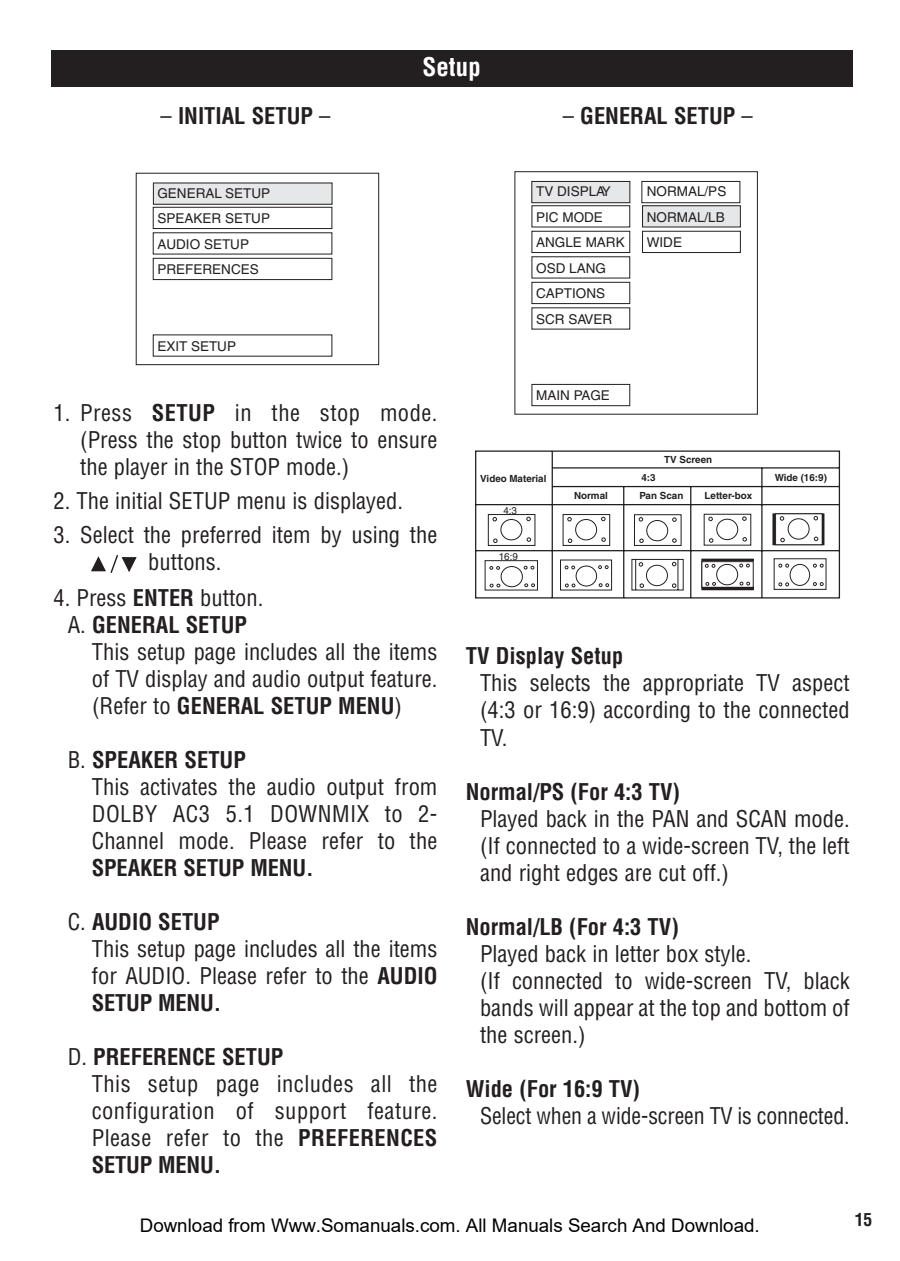
<style>
.page{position:relative;width:900px;height:1261px;background:#fff}
.page>*{position:absolute;margin:0;border:0;box-sizing:border-box;transform-origin:0 0}
.t1{font:700 condensed 25px "Helvetica";color:#fff}
.t2{font:condensed 22.5px/27px "Helvetica";color:#231f20}
.t3{font:700 condensed 22.5px "Helvetica";color:#231f20}
.t4{font:condensed 22.5px/27px "Helvetica";letter-spacing:.02em;color:#231f20}
.t5{font:18.75px "Arial";color:#000}
.t6{font:700 condensed 17.5px "Helvetica";color:#231f20}
.t7{font:13.5px/25.5px "Helvetica";color:#231f20}
.t8{font:700 9.75px "Helvetica";color:#231f20}
.t9{font:9.75px "Helvetica";color:#231f20}
.s1{font-weight:400}
.s2{font-weight:700}
</style>
<div class="page">
<svg style="left:51px;top:50px;width:802px;height:549px"></svg>
<p class="t1" style="left:422px;top:58px;width:60px">Setup</p>
<p class="t3" style="left:160px;top:107px;width:171px"><span class="s1">–</span> INITIAL SETUP <span class="s1">–</span></p>
<p class="t3" style="left:563px;top:107px;width:191px"><span class="s1">–</span> GENERAL SETUP <span class="s1">–</span></p>
<p class="t7" style="left:157px;top:181px;width:114px">GENERAL SETUP</p>
<p class="t7" style="left:536px;top:180px;width:76px">TV DISPLAY</p>
<p class="t7" style="left:646px;top:180px;width:81px">NORMAL/PS</p>
<p class="t7" style="left:157px;top:207px;width:114px">SPEAKER SETUP<br>AUDIO SETUP<br>PREFERENCES</p>
<p class="t7" style="left:536px;top:205px;width:90px">PIC MODE<br>ANGLE MARK<br>OSD LANG<br>CAPTIONS<br>SCR SAVER</p>
<p class="t7" style="left:646px;top:205px;width:80px">NORMAL/LB<br>WIDE</p>
<p class="t7" style="left:157px;top:334px;width:80px">EXIT SETUP</p>
<p class="t7" style="left:536px;top:384px;width:75px">MAIN PAGE</p>
<p class="t2" style="left:80px;top:401px;width:359px;text-align:justify;text-indent:-27px">1. Press <span class="s2">SETUP</span> in the stop mode. (Press the stop button twice to ensure the player in the STOP mode.)</p>
<p class="t2" style="left:54px;top:489px;width:351px">2. The initial SETUP menu is displayed.</p>
<p class="t2" style="left:148px;top:523px;width:291px;text-indent:-95px">3. Select the preferred item by using the buttons.</p>
<p class="t2" style="left:54px;top:586px;width:211px">4. Press <span class="s2">ENTER</span> button.</p>
<p class="t3" style="left:68px;top:616px;width:181px"><span class="s1">A.</span> GENERAL SETUP</p>
<p class="t2" style="left:92px;top:640px;width:347px">This setup page includes all the items</p>
<p class="t2" style="left:92px;top:667px;width:347px">of TV display and audio output feature.</p>
<p class="t3" style="left:92px;top:697px;width:311px"><span class="s1">(Refer to</span> GENERAL SETUP MENU<span class="s1">)</span></p>
<p class="t2" style="left:92px;top:748px;width:347px;text-indent:-24px">B. <span class="s2">SPEAKER SETUP<br></span>This activates the audio output from<br>DOLBY AC3 5.1 DOWNMIX to 2-<br>Channel mode. Please refer to the</p>
<p class="t3" style="left:92px;top:859px;width:223px">SPEAKER SETUP MENU.</p>
<p class="t2" style="left:92px;top:910px;width:347px;text-indent:-24px">C. <span class="s2">AUDIO SETUP<br></span>This setup page includes all the items for AUDIO. Please refer to the <span class="s2">AUDIO<br>SETUP MENU.</span></p>
<p class="t4" style="left:92px;top:1045px;width:347px;text-indent:-24px">D. <span class="s2">PREFERENCE SETUP<br></span>This setup page includes all the configuration of support feature.<br>Please refer to the <span class="s2">PREFERENCES<br>SETUP MENU.</span></p>
<p class="t8" style="left:480px;top:474px;width:68px">Video Material</p>
<p class="t9" style="left:503px;top:506px;width:15px">4:3</p>
<p class="t9" style="left:499px;top:552px;width:21px">16:9</p>
<p class="t8" style="left:574px;top:492px;width:35px">Normal</p>
<p class="t8" style="left:664px;top:456px;width:50px">TV Screen</p>
<p class="t8" style="left:639px;top:492px;width:45px">Pan Scan</p>
<p class="t8" style="left:704px;top:491px;width:49px">Letter-box</p>
<p class="t8" style="left:641px;top:473px;width:16px">4:3</p>
<p class="t8" style="left:774px;top:473px;width:54px">Wide (16:9)</p>
<p class="t3" style="left:466px;top:647px;width:159px">TV Display Setup</p>
<p class="t2" style="left:480px;top:671px;width:371px;text-align:justify">This selects the appropriate TV aspect (4:3 or 16:9) according to the connected TV.</p>
<p class="t3" style="left:466px;top:782px;width:216px">Normal/PS (For 4:3 TV)</p>
<p class="t2" style="left:480px;top:806px;width:371px;text-align:justify">Played back in the PAN and SCAN mode. (If connected to a wide-screen TV, the left and right edges are cut off.)</p>
<p class="t3" style="left:466px;top:917px;width:214px">Normal/LB (For 4:3 TV)</p>
<p class="t2" style="left:480px;top:941px;width:371px">Played back in letter box style.<br>(If connected to wide-screen TV, black bands will appear at the top and bottom of the screen.)</p>
<p class="t3" style="left:466px;top:1079px;width:176px">Wide (For 16:9 TV)</p>
<p class="t2" style="left:480px;top:1103px;width:371px">Select when a wide-screen TV is connected.</p>
<p class="t5" style="left:140px;top:1214px;width:621px">Download from Www.Somanuals.com. All Manuals Search And Download.</p>
<p class="t6" style="left:854px;top:1212px;width:19px">15</p>
</div>
